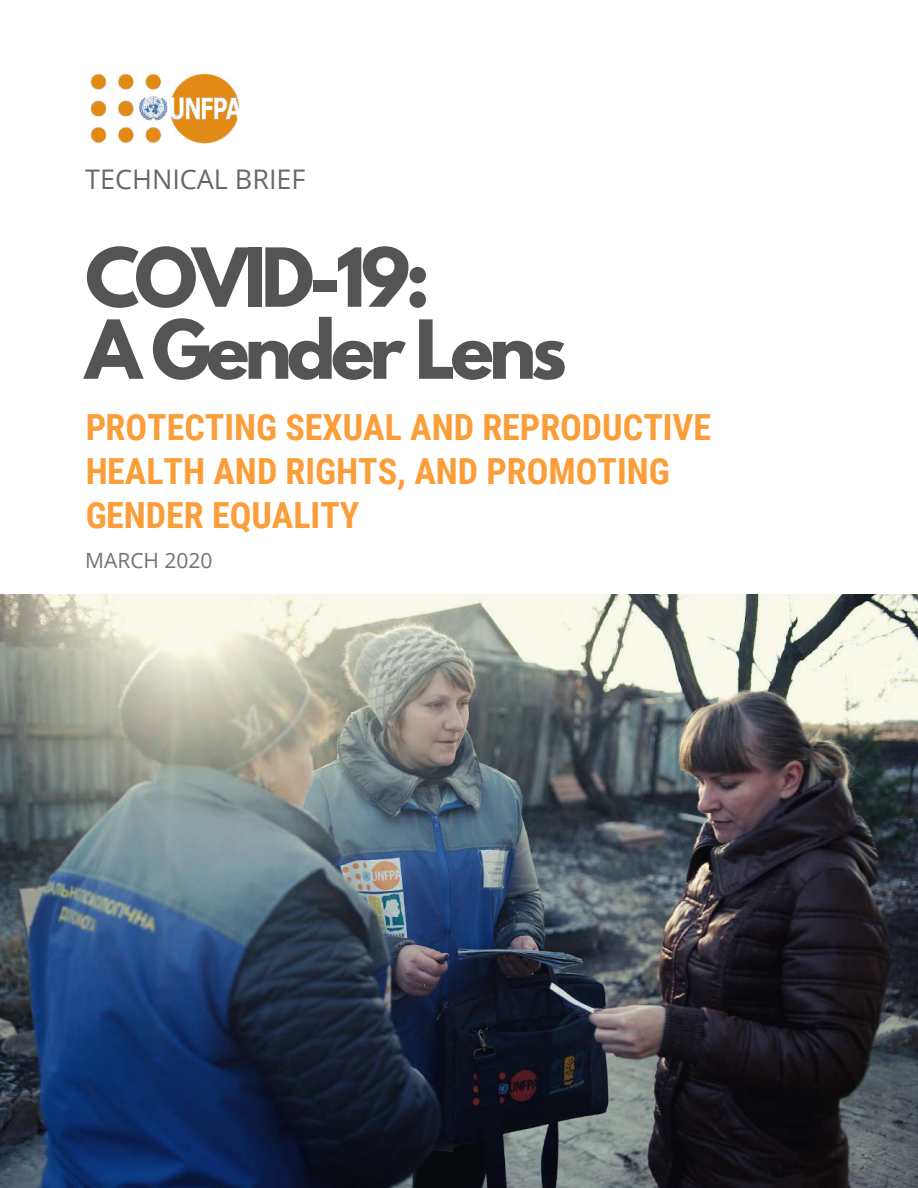
<style>
.page{position:relative;width:918px;height:1188px;background:#fff}
.page>*{position:absolute;margin:0;border:0;box-sizing:border-box;transform-origin:0 0}
.t1{font:700 72px/72px "League Spartan";letter-spacing:-.07em;color:#545454}
.t2{font:700 36px/43.8px "Roboto Condensed";color:#fb8e18}
.t3{font:27px "Open Sans";color:#545454}
.t4{font:21px "Open Sans";color:#737373}
</style>
<div class="page">
<img style="left:0;top:594px;width:918px;height:594px">
<img style="left:90px;top:74px;width:150px;height:70px">
<p class="t3" style="left:85px;top:161px;width:222px">TECHNICAL BRIEF</p>
<h1 class="t1" style="left:85px;top:251px;width:483px">COVID-19:<br>A Gender Lens</h1>
<p class="t2" style="left:85px;top:406px;width:627px">PROTECTING SEXUAL AND REPRODUCTIVE<br>HEALTH AND RIGHTS, AND PROMOTING<br>GENDER EQUALITY</p>
<p class="t4" style="left:85px;top:545px;width:129px">MARCH 2020</p>
</div>
